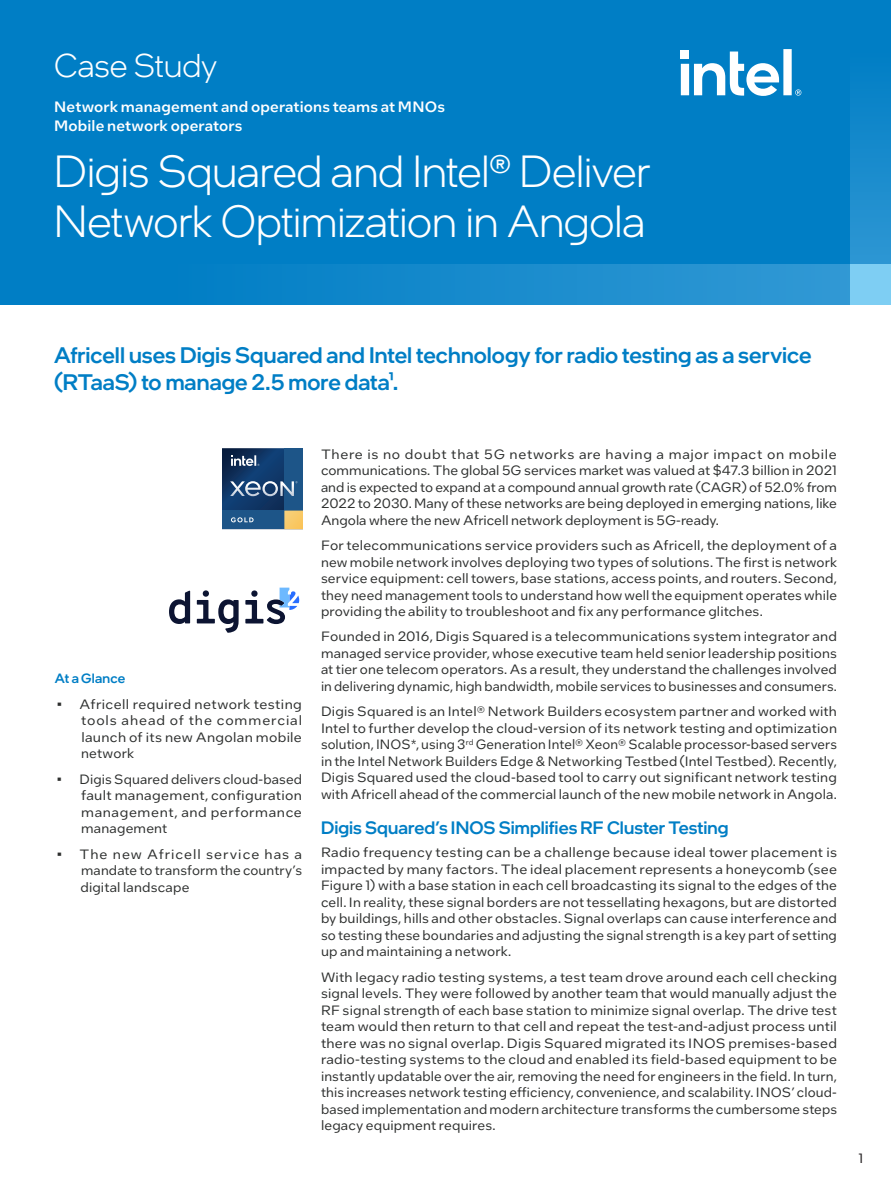
<style>
.page{position:relative;width:891px;height:1188px;background:#fff}
.page>*{position:absolute;margin:0;border:0;box-sizing:border-box;transform-origin:0 0}
.Main_Title{font:300 45px/49.5px "Intel One Display";letter-spacing:-.005em;color:#fff}
.PgTtlLft_-Page_Title{font:300 33px "Intel One Display";color:#fff}
.ProdName_-_Product_N{font:500 22.5px/27px "Intel One Display";color:#007ec5}
.CopyHeaderBlue{font:500 18px "Intel One Display";color:#007ec5}
.Mini_Header{font:500 15px "Intel One Text";letter-spacing:.01em;color:#fff}
.MainCopy___Caption{font:13.5px/16.5px "Intel One Text";letter-spacing:.01em;color:#2d2f2e;text-align:justify}
.MainCopy___Caption-2{font:500 13.5px "Intel One Display";letter-spacing:.015em;color:#007ec5}
.t1{font:13.5px "Intel One Text";color:#231f20}
</style>
<div class="page">
<div style="left:0;top:0;width:891px;height:305px;background:#007ec5"></div>
<svg style="left:222px;top:448px;width:81px;height:81px;background:#32577c"></svg>
<svg style="left:169px;top:588px;width:130px;height:45px"></svg>
<svg style="left:681px;top:49px;width:120px;height:47px"></svg>
<div style="left:0;top:264px;width:891px;height:41px;background:linear-gradient(to right,#007ac2,#339ad5)"></div>
<svg style="left:850px;top:98px;width:41px;height:166px;fill:#1c8dce"></svg>
<div style="left:850px;top:264px;width:41px;height:41px;background:#7ecef3"></div>
<p class="PgTtlLft_-Page_Title" style="left:54px;top:45px;width:165px">Case Study</p>
<p class="Mini_Header" style="left:54px;top:97px;width:392px">Network management and operations teams at MNOs</p>
<p class="Mini_Header" style="left:54px;top:116px;width:190px">Mobile network operators</p>
<p class="Main_Title" style="left:54px;top:146px;width:598px">Digis Squared and Intel® Deliver<br>Network Optimization in Angola</p>
<p class="ProdName_-_Product_N" style="left:54px;top:341px;width:759px">Africell uses Digis Squared and Intel technology for radio testing as a service (RTaaS) to manage 2.5 more data¹.</p>
<p class="MainCopy___Caption-2" style="left:55px;top:670px;width:72px">At a Glance</p>
<p class="MainCopy___Caption" style="left:81px;top:695px;width:222px;text-indent:-25px">• Africell required network testing tools ahead of the commercial launch of its new Angolan mobile network</p>
<p class="MainCopy___Caption" style="left:81px;top:770px;width:223px;text-indent:-25px">• Digis Squared delivers cloud-based fault management, configuration management, and performance management</p>
<p class="MainCopy___Caption" style="left:80px;top:845px;width:223px;text-indent:-24px">• The new Africell service has a mandate to transform the country’s digital landscape</p>
<p class="MainCopy___Caption" style="left:321px;top:445px;width:518px">There is no doubt that 5G networks are having a major impact on mobile communications. The global 5G services market was valued at $47.3 billion in 2021 and is expected to expand at a compound annual growth rate (CAGR) of 52.0% from 2022 to 2030. Many of these networks are being deployed in emerging nations, like Angola where the new Africell network deployment is 5G-ready.</p>
<p class="MainCopy___Caption" style="left:321px;top:537px;width:518px">For telecommunications service providers such as Africell, the deployment of a new mobile network involves deploying two types of solutions. The first is network service equipment: cell towers, base stations, access points, and routers. Second, they need management tools to understand how well the equipment operates while providing the ability to troubleshoot and fix any performance glitches.</p>
<p class="MainCopy___Caption" style="left:321px;top:628px;width:518px">Founded in 2016, Digis Squared is a telecommunications system integrator and managed service provider, whose executive team held senior leadership positions at tier one telecom operators. As a result, they understand the challenges involved in delivering dynamic, high bandwidth, mobile services to businesses and consumers.</p>
<p class="MainCopy___Caption" style="left:321px;top:703px;width:518px">Digis Squared is an Intel® Network Builders ecosystem partner and worked with Intel to further develop the cloud-version of its network testing and optimization solution, INOS*, using 3<sup>rd</sup> Generation Intel® Xeon® Scalable processor-based servers in the Intel Network Builders Edge &amp; Networking Testbed (Intel Testbed). Recently, Digis Squared used the cloud-based tool to carry out significant network testing with Africell ahead of the commercial launch of the new mobile network in Angola.</p>
<p class="CopyHeaderBlue" style="left:321px;top:816px;width:409px">Digis Squared’s INOS Simplifies RF Cluster Testing</p>
<p class="MainCopy___Caption" style="left:321px;top:844px;width:518px">Radio frequency testing can be a challenge because ideal tower placement is impacted by many factors. The ideal placement represents a honeycomb (see Figure 1) with a base station in each cell broadcasting its signal to the edges of the cell. In reality, these signal borders are not tessellating hexagons, but are distorted by buildings, hills and other obstacles. Signal overlaps can cause interference and so testing these boundaries and adjusting the signal strength is a key part of setting up and maintaining a network.</p>
<p class="MainCopy___Caption" style="left:321px;top:968px;width:518px">With legacy radio testing systems, a test team drove around each cell checking signal levels. They were followed by another team that would manually adjust the RF signal strength of each base station to minimize signal overlap. The drive test team would then return to that cell and repeat the test-and-adjust process until there was no signal overlap. Digis Squared migrated its INOS premises-based radio-testing systems to the cloud and enabled its field-based equipment to be instantly updatable over the air, removing the need for engineers in the field. In turn, this increases network testing efficiency, convenience, and scalability. INOS’ cloud&shy;based implementation and modern architecture transforms the cumbersome steps legacy equipment requires.</p>
<p class="t1" style="left:858px;top:1150px;width:6px">1</p>
</div>
